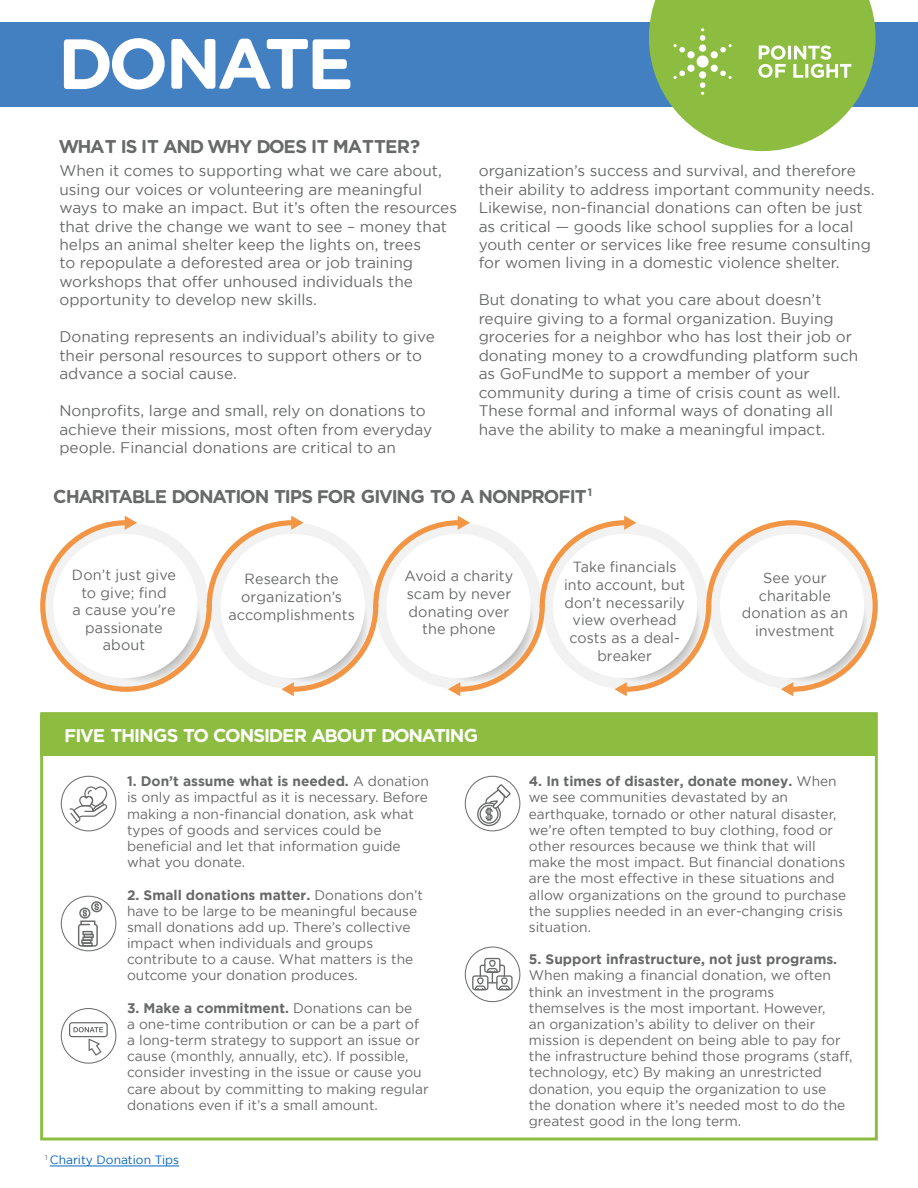
<style>
.page{position:relative;width:918px;height:1188px;background:#fff}
.page>*{position:absolute;margin:0;border:0;box-sizing:border-box;transform-origin:0 0}
.t1{font:300 72px "Points Of";letter-spacing:.01em;color:#fff}
.t2{font:300 18.75px "Points Of";color:#686969}
.t3{font:300 18.75px "Points Of";letter-spacing:-.005em;color:#fff}
.t4{font:15.3px/18.5px "Gotham";color:#686969}
.t5{font:14.7px/17.7px "Gotham";letter-spacing:.01em;color:#686969;text-align:center}
.t6{font:13.8px/16.2px "Gotham";color:#686969}
.t7{font:700 13.8px "Gotham";color:#686969}
.t8{font:12px "Gotham";color:#0563c1}
.s1{font-weight:700}
</style>
<div class="page">
<svg style="left:40px;top:515px;width:838px;height:182px"></svg>
<div style="left:0;top:22px;width:918px;height:84px;background:#4380c2"></div>
<div style="left:40px;top:712px;width:838px;height:428px;border:3px solid #8cbc40"></div>
<svg style="left:78px;top:901px;width:24px;height:46px"></svg>
<svg style="left:69px;top:1022px;width:39px;height:34px"></svg>
<svg style="left:477px;top:784px;width:34px;height:42px"></svg>
<svg style="left:472px;top:958px;width:41px;height:32px"></svg>
<svg style="left:69px;top:786px;width:38px;height:38px"></svg>
<div style="left:40px;top:715px;width:836px;height:41px;background:#8cbc40"></div>
<svg style="left:649px;top:0;width:227px;height:151px"></svg>
<hr style="left:50px;top:1166px;width:129px;height:1px;background:#0563c1">
<div style="left:61px;top:776px;width:55px;height:55px;border:1px solid #686969;border-radius:50%"></div>
<div style="left:465px;top:776px;width:55px;height:55px;border:1px solid #686969;border-radius:50%"></div>
<div style="left:465px;top:947px;width:55px;height:55px;border:1px solid #686969;border-radius:50%"></div>
<div style="left:61px;top:896px;width:55px;height:55px;border:1px solid #686969;border-radius:50%"></div>
<div style="left:61px;top:1008px;width:55px;height:56px;border:1px solid #686969;border-radius:50%"></div>
<h1 class="t1" style="left:60px;top:17px;width:295px">DONATE</h1>
<h2 class="t2" style="left:59px;top:134px;width:363px">WHAT IS IT AND WHY DOES IT MATTER?</h2>
<p class="t4" style="left:59px;top:161px;width:399px">When it comes to supporting what we care about, using our voices or volunteering are meaningful ways to make an impact. But it’s often the resources that drive the change we want to see – money that helps an animal shelter keep the lights on, trees<br>to repopulate a deforested area or job training workshops that offer unhoused individuals the opportunity to develop new skills.</p>
<p class="t4" style="left:59px;top:327px;width:377px">Donating represents an individual’s ability to give their personal resources to support others or to advance a social cause.</p>
<p class="t4" style="left:59px;top:401px;width:374px">Nonprofits, large and small, rely on donations to achieve their missions, most often from everyday people. Financial donations are critical to an</p>
<p class="t4" style="left:479px;top:161px;width:397px">organization’s success and survival, and therefore their ability to address important community needs.<br>Likewise, non-financial donations can often be just as critical — goods like school supplies for a local youth center or services like free resume consulting for women living in a domestic violence shelter.</p>
<p class="t4" style="left:479px;top:291px;width:381px">But donating to what you care about doesn’t require giving to a formal organization. Buying groceries for a neighbor who has lost their job or donating money to a crowdfunding platform such as GoFundMe to support a member of your community during a time of crisis count as well.<br>These formal and informal ways of donating all have the ability to make a meaningful impact.</p>
<h2 class="t2" style="left:54px;top:484px;width:539px">CHARITABLE DONATION TIPS FOR GIVING TO A NONPROFIT<sup>1</sup></h2>
<p class="t5" style="left:72px;top:566px;width:106px">Don’t just give to give; find<br>a cause you’re passionate about</p>
<p class="t5" style="left:228px;top:570px;width:128px">Research the organization’s accomplishments</p>
<p class="t5" style="left:405px;top:567px;width:110px">Avoid a charity scam by never donating over the phone</p>
<p class="t5" style="left:564px;top:558px;width:123px">Take financials into account, but don’t necessarily view overhead costs as a deal&shy;breaker</p>
<h2 class="t3" style="left:65px;top:723px;width:415px">FIVE THINGS TO CONSIDER ABOUT DONATING</h2>
<p class="t5" style="left:742px;top:569px;width:108px">See your charitable donation as an investment</p>
<p class="t6" style="left:127px;top:773px;width:303px"><span class="s1">1. Don’t assume what is needed.</span> A donation is only as impactful as it is necessary. Before making a non-financial donation, ask what types of goods and services could be beneficial and let that information guide what you donate.</p>
<p class="t6" style="left:127px;top:886px;width:298px"><span class="s1">2. Small donations matter.</span> Donations don’t have to be large to be meaningful because small donations add up. There’s collective impact when individuals and groups contribute to a cause. What matters is the outcome your donation produces.</p>
<p class="t6" style="left:127px;top:1000px;width:303px"><span class="s1">3. Make a commitment.</span> Donations can be<br>a one-time contribution or can be a part of a long-term strategy to support an issue or cause (monthly, annually, etc). If possible, consider investing in the issue or cause you care about by committing to making regular donations even if it’s a small amount.</p>
<p class="t8" style="left:45px;top:1153px;width:135px"><sup>1</sup> Charity Donation Tips</p>
<p class="t6" style="left:529px;top:773px;width:319px"><span class="s1">4. In times of disaster, donate money.</span> When we see communities devastated by an earthquake, tornado or other natural disaster, we’re often tempted to buy clothing, food or other resources because we think that will make the most impact. But financial donations are the most effective in these situations and allow organizations on the ground to purchase the supplies needed in an ever-changing crisis situation.</p>
<p class="t7" style="left:529px;top:951px;width:310px">5. Support infrastructure, not just programs.</p>
<p class="t6" style="left:529px;top:967px;width:325px">When making a financial donation, we often think an investment in the programs themselves is the most important. However,<br>an organization’s ability to deliver on their mission is dependent on being able to pay for the infrastructure behind those programs (staff, technology, etc) By making an unrestricted donation, you equip the organization to use<br>the donation where it’s needed most to do the greatest good in the long term.</p>
</div>
